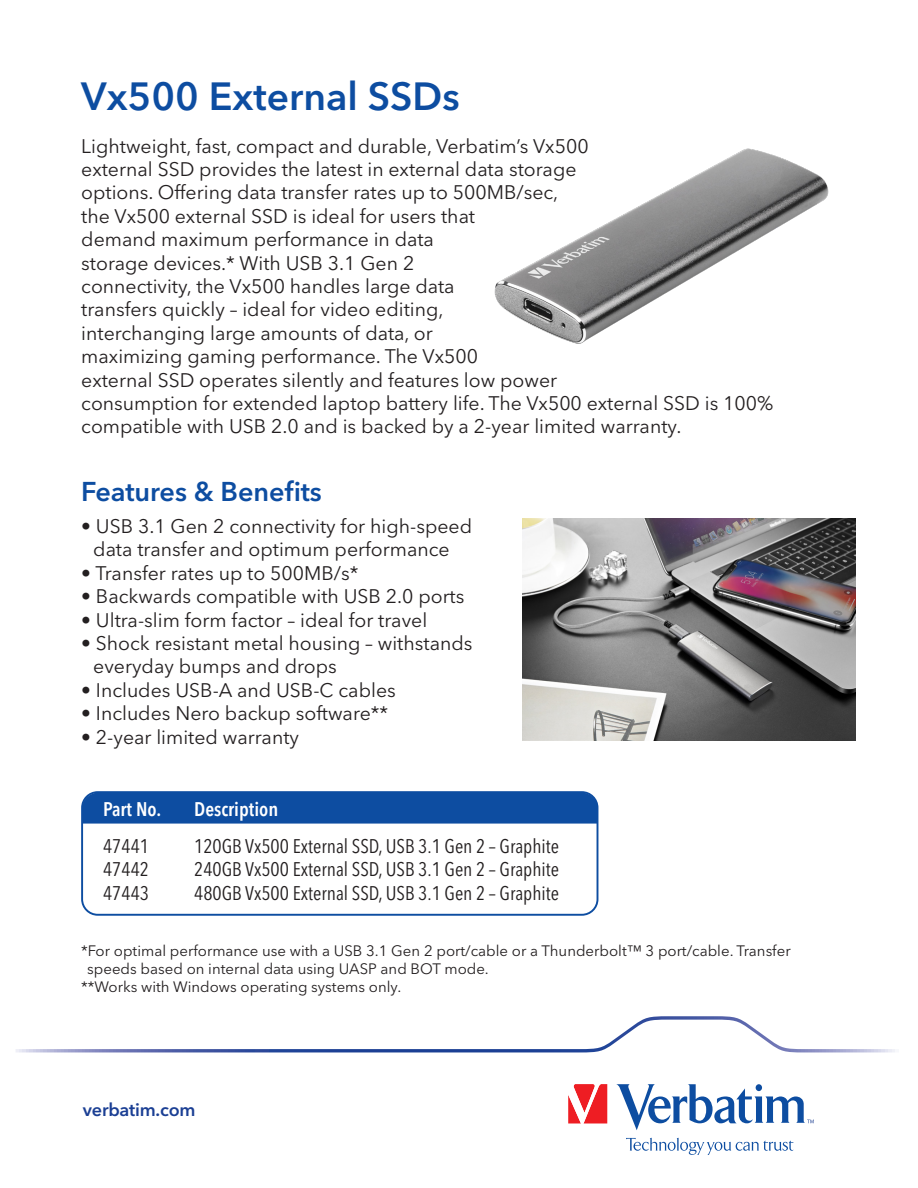
<style>
.page{position:relative;width:918px;height:1188px;background:#fff}
.page>*{position:absolute;margin:0;border:0;box-sizing:border-box;transform-origin:0 0}
.t1{font:600 39px "Avenir Next LT Pro";color:#0d4da1}
.t2{font:600 27px "Avenir Next LT Pro";color:#0d4da1}
.t3{font:condensed 19.65px/23.5px "Avenir Next LT Pro";color:#231f20;text-align:justify}
.t4{font:600 condensed 19.65px "Avenir Next LT Pro";color:#fff}
.t5{font:19.5px/23.4px "Avenir Next LT Pro";color:#231f20}
.t6{font:600 18px "Avenir Next LT Pro";letter-spacing:-.01em;color:#1b3f94}
.t7{font:15px "Avenir Next LT Pro";color:#231f20}
</style>
<div class="page">
<svg style="left:16px;top:1016px;width:879px;height:37px"></svg>
<svg style="left:568px;top:1084px;width:39px;height:39px"></svg>
<svg style="left:626px;top:1138px;width:168px;height:17px"></svg>
<svg style="left:616px;top:1084px;width:198px;height:46px"></svg>
<img style="left:522px;top:518px;width:333px;height:222px">
<img style="left:494px;top:148px;width:335px;height:196px">
<div style="left:84px;top:792px;width:513px;height:32px;background:#0d4da1"></div>
<div style="left:81px;top:791px;width:517px;height:125px;border:2px solid #0d4da1;border-radius:16px"></div>
<h1 class="t1" style="left:81px;top:73px;width:380px">Vx500 External SSDs</h1>
<p class="t5" style="left:81px;top:134px;width:694px">Lightweight, fast, compact and durable, Verbatim’s Vx500<br>external SSD provides the latest in external data storage<br>options. Offering data transfer rates up to 500MB/sec,<br>the Vx500 external SSD is ideal for users that<br>demand maximum performance in data<br>storage devices.* With USB 3.1 Gen 2<br>connectivity, the Vx500 handles large data<br>transfers quickly – ideal for video editing,<br>interchanging large amounts of data, or<br>maximizing gaming performance. The Vx500<br>external SSD operates silently and features low power<br>consumption for extended laptop battery life. The Vx500 external SSD is 100% compatible with USB 2.0 and is backed by a 2-year limited warranty.</p>
<h2 class="t2" style="left:81px;top:475px;width:242px">Features &amp; Benefits</h2>
<p class="t5" style="left:81px;top:514px;width:392px;text-align:center">• USB 3.1 Gen 2 connectivity for high-speed data transfer and optimum performance</p>
<p class="t5" style="left:81px;top:561px;width:279px">• Transfer rates up to 500MB/s*</p>
<p class="t5" style="left:81px;top:585px;width:385px">• Backwards compatible with USB 2.0 ports</p>
<p class="t5" style="left:81px;top:608px;width:347px">• Ultra-slim form factor – ideal for travel</p>
<p class="t5" style="left:93px;top:631px;width:381px;text-indent:-12px">• Shock resistant metal housing – withstands everyday bumps and drops</p>
<p class="t5" style="left:81px;top:678px;width:316px">• Includes USB-A and USB-C cables</p>
<p class="t5" style="left:81px;top:702px;width:308px">• Includes Nero backup software**</p>
<p class="t5" style="left:81px;top:725px;width:219px">• 2-year limited warranty</p>
<p class="t4" style="left:103px;top:797px;width:60px">Part No.</p>
<p class="t4" style="left:194px;top:797px;width:86px">Description</p>
<p class="t3" style="left:103px;top:834px;width:48px">47441<br>47442<br>47443</p>
<p class="t3" style="left:194px;top:834px;width:366px">120GB Vx500 External SSD, USB 3.1 Gen 2 – Graphite 240GB Vx500 External SSD, USB 3.1 Gen 2 – Graphite 480GB Vx500 External SSD, USB 3.1 Gen 2 – Graphite</p>
<p class="t7" style="left:81px;top:941px;width:711px">*For optimal performance use with a USB 3.1 Gen 2 port/cable or a Thunderbolt™ 3 port/cable. Transfer</p>
<p class="t7" style="left:87px;top:959px;width:403px">speeds based on internal data using UASP and BOT mode.</p>
<p class="t7" style="left:81px;top:977px;width:322px">**Works with Windows operating systems only.</p>
<p class="t6" style="left:83px;top:1099px;width:114px">verbatim.com</p>
</div>
